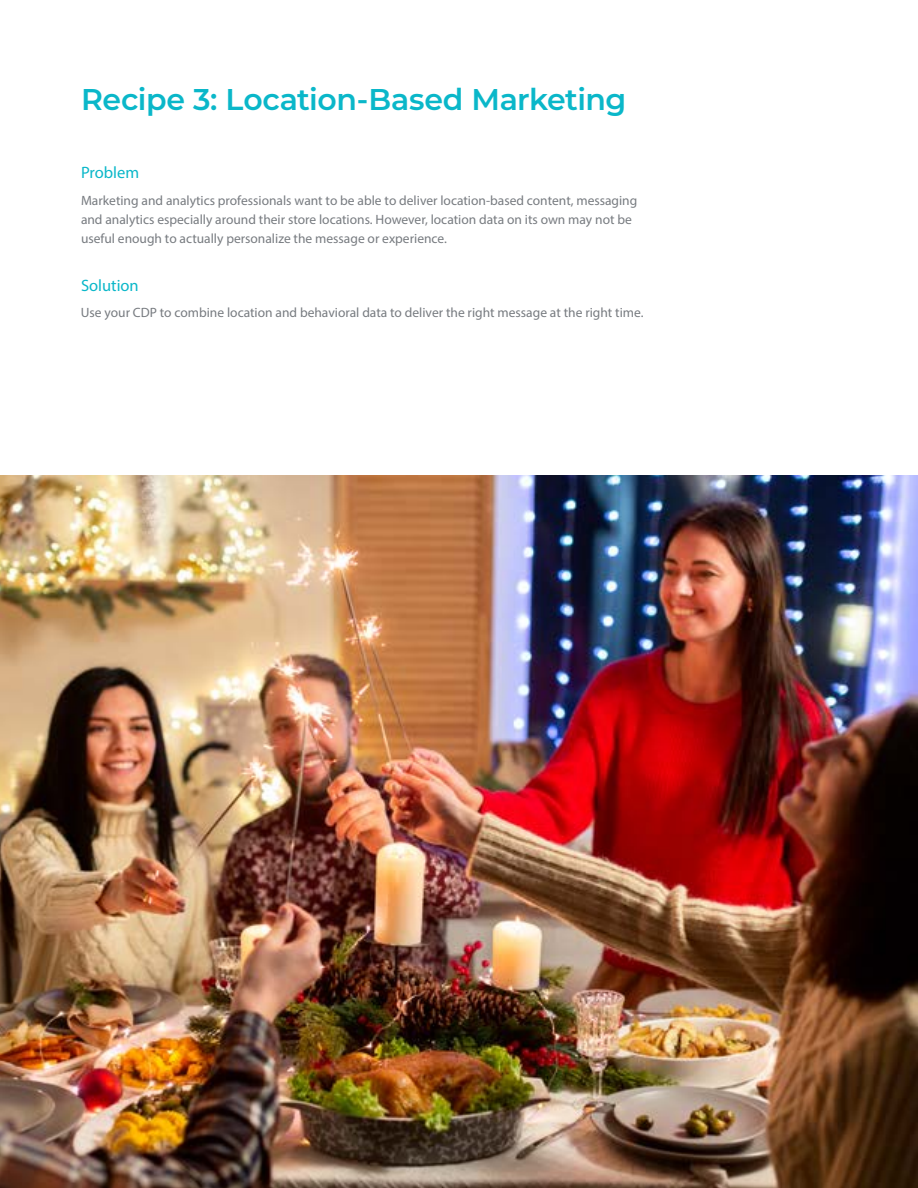
<style>
.page{position:relative;width:918px;height:1188px;background:#fff}
.page>*{position:absolute;margin:0;border:0;box-sizing:border-box;transform-origin:0 0}
.t1{font:600 30px "Montserrat";letter-spacing:-.015em;color:#0ab7c9}
.t2{font:16.5px "Myriad Pro";color:#0ab7c9}
.t3{font:13.5px/19.5px "Myriad Pro";color:#777b80}
</style>
<div class="page">
<img style="left:0;top:476px;width:918px;height:712px">
<h1 class="t1" style="left:81px;top:78px;width:547px">Recipe 3: Location-Based Marketing</h1>
<p class="t2" style="left:81px;top:163px;width:60px">Problem</p>
<p class="t3" style="left:81px;top:190px;width:558px">Marketing and analytics professionals want to be able to deliver location-based content, messaging and analytics especially around their store locations. However, location data on its own may not be useful enough to actually personalize the message or experience.</p>
<p class="t2" style="left:81px;top:275px;width:59px">Solution</p>
<p class="t3" style="left:81px;top:303px;width:564px">Use your CDP to combine location and behavioral data to deliver the right message at the right time.</p>
</div>
